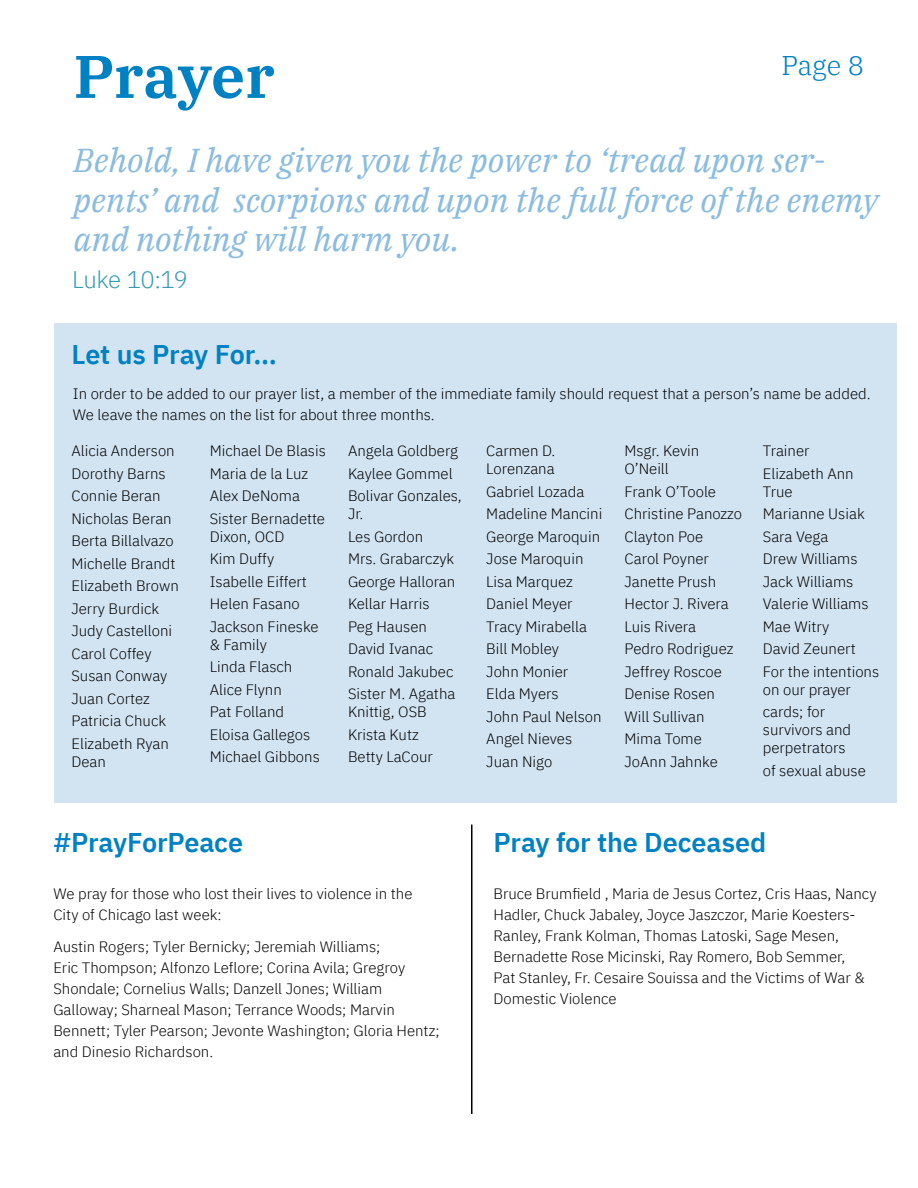
<style>
.page{position:relative;width:918px;height:1188px;background:#fff}
.page>*{position:absolute;margin:0;border:0;box-sizing:border-box;transform-origin:0 0}
.t1{font:600 60px "IBM Plex Serif";letter-spacing:-.01em;color:#0081c3}
.t2{font:italic 33px/39.6px "IBM Plex Serif";color:#8bbce0}
.t3{font:600 27px "IBM Plex Sans";letter-spacing:-.01em;color:#0081c3}
.t4{font:300 27px "IBM Plex Serif";color:#0081c3}
.t5{font:300 24px "IBM Plex Sans";letter-spacing:-.03em;color:#389db3}
.t6{font:300 15px/22.5px "IBM Plex Sans";color:#000}
</style>
<div class="page">
<hr style="left:471px;top:825px;width:1px;height:289px;background:#000">
<div style="left:54px;top:323px;width:843px;height:480px;background:#d2e4f2"></div>
<h3 class="t4" style="left:782px;top:45px;width:84px">Page 8</h3>
<h1 class="t1" style="left:74px;top:29px;width:203px">Prayer</h1>
<h2 class="t2" style="left:74px;top:138px;width:806px">Behold, I have given you the power to ‘tread upon ser&shy;pents’ and scorpions and upon the full force of the enemy and nothing will harm you.</h2>
<h3 class="t5" style="left:72px;top:262px;width:118px">Luke 10:19</h3>
<h3 class="t3" style="left:71px;top:333px;width:207px">Let us Pray For…</h3>
<p class="t6" style="left:73px;top:382px;width:799px;line-height:21px">In order to be added to our prayer list, a member of the immediate family should request that a person’s name be added.<br>We leave the names on the list for about three months.</p>
<p class="t6" style="left:71px;top:438px;width:109px">Alicia Anderson<br>Dorothy Barns<br>Connie Beran<br>Nicholas Beran<br>Berta Billalvazo<br>Michelle Brandt<br>Elizabeth Brown<br>Jerry Burdick<br>Judy Castelloni<br>Carol Coffey<br>Susan Conway<br>Juan Cortez<br>Patricia Chuck<br>Elizabeth Ryan</p>
<p class="t6" style="left:71px;top:749px;width:36px">Dean</p>
<p class="t6" style="left:210px;top:438px;width:118px">Michael De Blasis<br>Maria de la Luz<br>Alex DeNoma<br>Sister Bernadette</p>
<p class="t6" style="left:210px;top:524px;width:110px">Dixon, OCD<br>Kim Duffy<br>Isabelle Eiffert<br>Helen Fasano<br>Jackson Fineske</p>
<p class="t6" style="left:210px;top:632px;width:112px">&amp; Family<br>Linda Flasch<br>Alice Flynn<br>Pat Folland<br>Eloisa Gallegos<br>Michael Gibbons</p>
<p class="t6" style="left:348px;top:438px;width:115px">Angela Goldberg<br>Kaylee Gommel<br>Bolivar Gonzales,</p>
<p class="t6" style="left:348px;top:501px;width:109px">Jr.<br>Les Gordon<br>Mrs. Grabarczyk<br>George Halloran<br>Kellar Harris<br>Peg Hausen<br>David Ivanac<br>Ronald Jakubec<br>Sister M. Agatha</p>
<p class="t6" style="left:348px;top:699px;width:86px">Knittig, OSB<br>Krista Kutz<br>Betty LaCour</p>
<p class="t6" style="left:486px;top:441px;width:71px;line-height:18px">Carmen D.<br>Lorenzana</p>
<p class="t6" style="left:486px;top:479px;width:118px">Gabriel Lozada<br>Madeline Mancini<br>George Maroquin<br>Jose Maroquin<br>Lisa Marquez<br>Daniel Meyer<br>Tracy Mirabella<br>Bill Mobley<br>John Monier<br>Elda Myers<br>John Paul Nelson<br>Angel Nieves<br>Juan Nigo</p>
<p class="t6" style="left:625px;top:441px;width:76px;line-height:18px">Msgr. Kevin<br>O’Neill</p>
<p class="t6" style="left:625px;top:479px;width:119px">Frank O’Toole<br>Christine Panozzo<br>Clayton Poe<br>Carol Poyner<br>Janette Prush<br>Hector J. Rivera<br>Luis Rivera<br>Pedro Rodriguez<br>Jeffrey Roscoe<br>Denise Rosen<br>Will Sullivan<br>Mima Tome<br>JoAnn Jahnke</p>
<p class="t6" style="left:763px;top:438px;width:92px">Trainer<br>Elizabeth Ann</p>
<p class="t6" style="left:763px;top:479px;width:118px">True<br>Marianne Usiak<br>Sara Vega<br>Drew Williams<br>Jack Williams<br>Valerie Williams<br>Mae Witry<br>David Zeunert<br>For the intentions</p>
<p class="t6" style="left:763px;top:677px;width:90px">on our prayer cards; for</p>
<p class="t6" style="left:763px;top:720px;width:90px;line-height:18px">survivors and perpetrators</p>
<p class="t6" style="left:763px;top:758px;width:105px">of sexual abuse</p>
<h3 class="t3" style="left:53px;top:821px;width:191px">#PrayForPeace</h3>
<h3 class="t3" style="left:493px;top:821px;width:274px">Pray for the Deceased</h3>
<p class="t6" style="left:53px;top:882px;width:361px;line-height:21px">We pray for those who lost their lives to violence in the<br>City of Chicago last week:</p>
<p class="t6" style="left:53px;top:935px;width:388px;line-height:21px">Austin Rogers; Tyler Bernicky; Jeremiah Williams;<br>Eric Thompson; Alfonzo Leflore; Corina Avila; Gregroy Shondale; Cornelius Walls; Danzell Jones; William Galloway; Sharneal Mason; Terrance Woods; Marvin Bennett; Tyler Pearson; Jevonte Washington; Gloria Hentz; and Dinesio Richardson.</p>
<p class="t6" style="left:494px;top:882px;width:385px;line-height:21px">Bruce Brumfield , Maria de Jesus Cortez, Cris Haas, Nancy Hadler, Chuck Jabaley, Joyce Jaszczor, Marie Koesters-Ranley, Frank Kolman, Thomas Latoski, Sage Mesen, Bernadette Rose Micinski, Ray Romero, Bob Semmer,<br>Pat Stanley, Fr. Cesaire Souissa and the Victims of War &amp; Domestic Violence</p>
</div>
